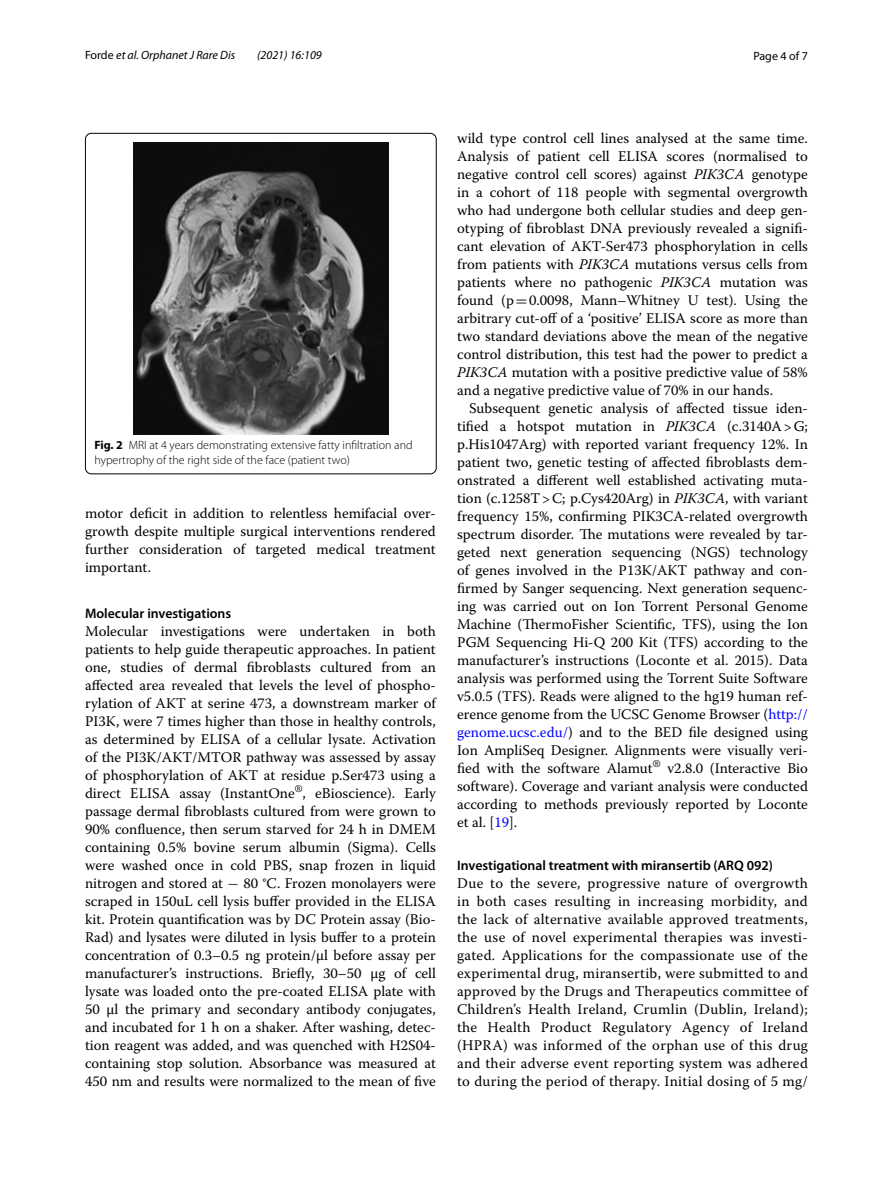
<style>
.page{position:relative;width:893px;height:1187px;background:#fff}
.page>*{position:absolute;margin:0;border:0;box-sizing:border-box;transform-origin:0 0}
.t1{font:14.7px/18px "Warnock Pro";color:#000;text-align:justify}
.t2{font:600 13.8px "Myriad Pro";color:#000}
.t3{font:300 12px/15px "Myriad Pro";color:#000}
.t4{font:italic 12px "Myriad Pro";color:#000}
.t5{font:12px "Myriad Pro";color:#000}
.s1{font-style:normal}
.s2{font-weight:700}
.s3{font-family:"MTSY"}
.s4{font-style:italic}
.s5{color:#00f}
</style>
<div class="page">
<img style="left:133px;top:142px;width:255px;height:292px">
<div style="left:85px;top:133px;width:351px;height:341px;border:1px solid #000;border-radius:6px"></div>
<p class="t4" style="left:85px;top:48px;width:152px"><span class="s1">Forde</span> et al. Orphanet J Rare Dis</p>
<p class="t4" style="left:257px;top:48px;width:66px">(2021) 16:109</p>
<p class="t5" style="left:753px;top:48px;width:56px">Page 4 of 7</p>
<p class="t3" style="left:94px;top:438px;width:320px"><span class="s2">Fig. 2</span> MRI at 4 years demonstrating extensive fatty infiltration and hypertrophy of the right side of the face (patient two)</p>
<p class="t1" style="left:85px;top:504px;width:352px">motor deficit in addition to relentless hemifacial over&shy;growth despite multiple surgical interventions rendered further consideration of targeted medical treatment important.</p>
<p class="t2" style="left:85px;top:604px;width:148px">Molecular investigations</p>
<p class="t1" style="left:85px;top:622px;width:352px">Molecular investigations were undertaken in both patients to help guide therapeutic approaches. In patient one, studies of dermal fibroblasts cultured from an affected area revealed that levels the level of phospho&shy;rylation of AKT at serine 473, a downstream marker of PI3K, were 7 times higher than those in healthy controls, as determined by ELISA of a cellular lysate. Activation of the PI3K/AKT/MTOR pathway was assessed by assay of phosphorylation of AKT at residue p.Ser473 using a direct ELISA assay (InstantOne<sup>®</sup>, eBioscience). Early passage dermal fibroblasts cultured from were grown to 90% confluence, then serum starved for 24 h in DMEM containing 0.5% bovine serum albumin (Sigma). Cells were washed once in cold PBS, snap frozen in liquid nitrogen and stored at <span class="s3">−</span> 80 °C. Frozen monolayers were scraped in 150uL cell lysis buffer provided in the ELISA kit. Protein quantification was by DC Protein assay (Bio-Rad) and lysates were diluted in lysis buffer to a protein concentration of 0.3–0.5 ng protein/µl before assay per manufacturer’s instructions. Briefly, 30–50 µg of cell lysate was loaded onto the pre-coated ELISA plate with 50 µl the primary and secondary antibody conjugates, and incubated for 1 h on a shaker. After washing, detec&shy;tion reagent was added, and was quenched with H2S04- containing stop solution. Absorbance was measured at 450 nm and results were normalized to the mean of five</p>
<p class="t1" style="left:457px;top:128px;width:352px">wild type control cell lines analysed at the same time.<br>Analysis of patient cell ELISA scores (normalised to negative control cell scores) against <span class="s4">PIK3CA</span> genotype in a cohort of 118 people with segmental overgrowth who had undergone both cellular studies and deep gen&shy;otyping of fibroblast DNA previously revealed a signifi&shy;cant elevation of AKT-Ser473 phosphorylation in cells from patients with <span class="s4">PIK3CA</span> mutations versus cells from patients where no pathogenic <span class="s4">PIK3CA</span> mutation was found (p<span class="s3">=</span>0.0098, Mann–Whitney U test). Using the arbitrary cut-off of a ‘positive’ ELISA score as more than two standard deviations above the mean of the negative control distribution, this test had the power to predict a <span class="s4">PIK3CA</span> mutation with a positive predictive value of 58% and a negative predictive value of 70% in our hands.</p>
<p class="t1" style="left:457px;top:398px;width:352px;text-indent:12px">Subsequent genetic analysis of affected tissue iden&shy;tified a hotspot mutation in <span class="s4">PIK3CA</span> (c.3140A&gt;G; p.His1047Arg) with reported variant frequency 12%. In patient two, genetic testing of affected fibroblasts dem&shy;onstrated a different well established activating muta&shy;tion (c.1258T&gt;C; p.Cys420Arg) in <span class="s4">PIK3CA</span>, with variant frequency 15%, confirming PIK3CA-related overgrowth spectrum disorder. The mutations were revealed by tar&shy;geted next generation sequencing (NGS) technology of genes involved in the P13K/AKT pathway and con&shy;firmed by Sanger sequencing. Next generation sequenc&shy;ing was carried out on Ion Torrent Personal Genome Machine (ThermoFisher Scientific, TFS), using the Ion PGM Sequencing Hi-Q 200 Kit (TFS) according to the manufacturer’s instructions (Loconte et al. 2015). Data analysis was performed using the Torrent Suite Software v5.0.5 (TFS). Reads were aligned to the hg19 human ref&shy;erence genome from the UCSC Genome Browser (<span class="s5">http:// genome.ucsc.edu/</span>) and to the BED file designed using Ion AmpliSeq Designer. Alignments were visually veri&shy;fied with the software Alamut<sup>®</sup> v2.8.0 (Interactive Bio software). Coverage and variant analysis were conducted according to methods previously reported by Loconte et al. [<span class="s5">19</span>].</p>
<p class="t2" style="left:457px;top:856px;width:317px">Investigational treatment with miransertib (ARQ 092)</p>
<p class="t1" style="left:457px;top:874px;width:352px">Due to the severe, progressive nature of overgrowth in both cases resulting in increasing morbidity, and the lack of alternative available approved treatments, the use of novel experimental therapies was investi&shy;gated. Applications for the compassionate use of the experimental drug, miransertib, were submitted to and approved by the Drugs and Therapeutics committee of Children’s Health Ireland, Crumlin (Dublin, Ireland); the Health Product Regulatory Agency of Ireland (HPRA) was informed of the orphan use of this drug and their adverse event reporting system was adhered to during the period of therapy. Initial dosing of 5 mg/</p>
</div>
